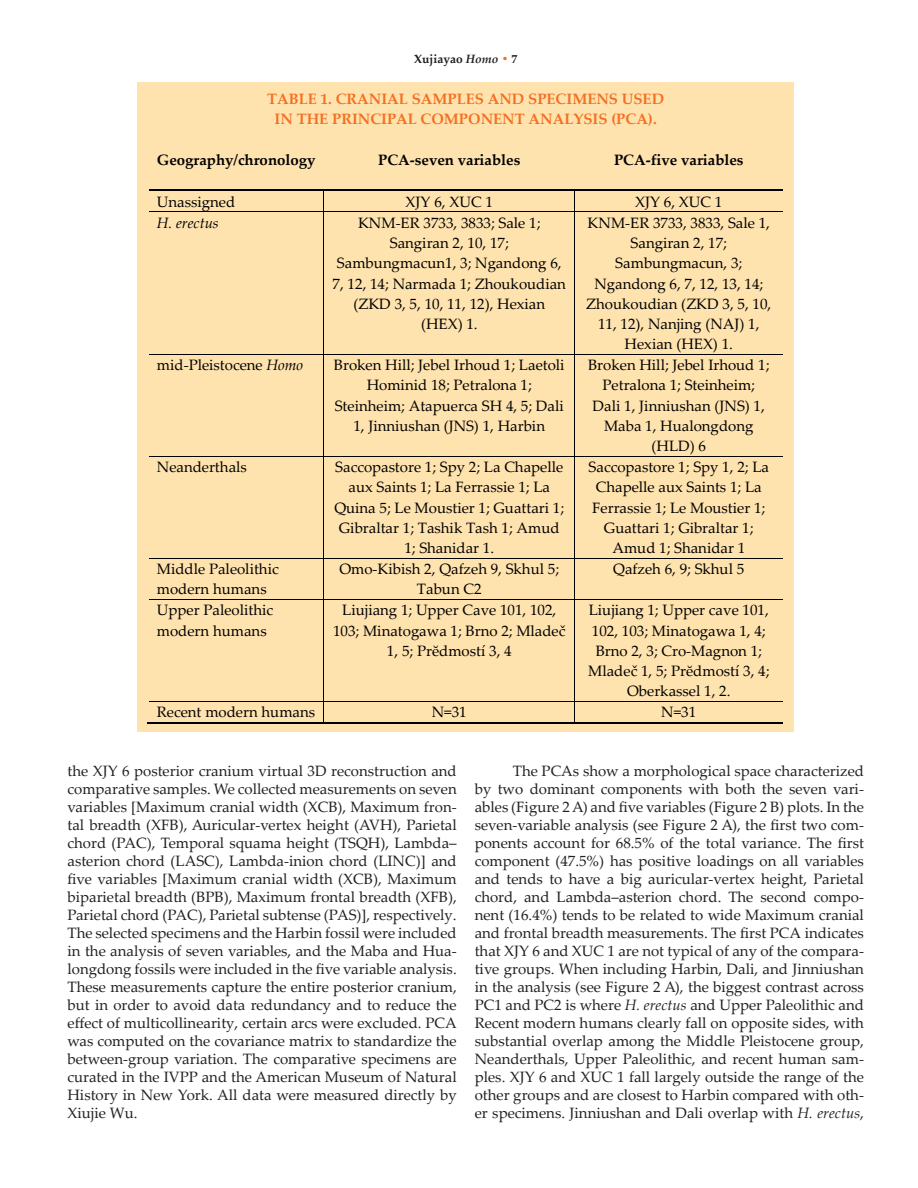
<style>
.page{position:relative;width:918px;height:1188px;background:#fff}
.page>*{position:absolute;margin:0;border:0;box-sizing:border-box;transform-origin:0 0}
.article_paragraph{font:15px/18px "Palatino Linotype";color:#231f20;text-align:justify}
.t1{font:15px/20.2px "Palatino Linotype";color:#000;text-align:center}
.t2{font:700 15px/20.2px "Palatino Linotype";color:#f37021;text-align:center}
.t3{font:700 15px "Palatino Linotype";color:#000}
.t4{font:italic 15px "Palatino Linotype";color:#000}
.t5{font:700 12px "Palatino Linotype";color:#231f20}
.s1{font-style:italic}
.s2{color:#f36e21}
</style>
<div class="page">
<div style="left:138px;top:83px;width:656px;height:649px;background:#ffe3af"></div>
<hr style="left:149px;top:190px;width:174px;height:1px;background:#000">
<hr style="left:325px;top:190px;width:250px;height:1px;background:#000">
<hr style="left:577px;top:190px;width:206px;height:1px;background:#000">
<hr style="left:149px;top:211px;width:174px;height:1px;background:#000">
<svg style="left:323px;top:190px;width:2px;height:22px"></svg>
<hr style="left:324px;top:211px;width:251px;height:1px;background:#000">
<hr style="left:575px;top:211px;width:208px;height:1px;background:#000">
<hr style="left:323px;top:212px;width:1px;height:142px;background:#000">
<hr style="left:575px;top:212px;width:1px;height:142px;background:#000">
<hr style="left:149px;top:354px;width:174px;height:1px;background:#000">
<hr style="left:324px;top:354px;width:251px;height:1px;background:#000">
<hr style="left:575px;top:354px;width:208px;height:1px;background:#000">
<hr style="left:323px;top:354px;width:1px;height:102px;background:#000">
<hr style="left:575px;top:354px;width:1px;height:102px;background:#000">
<hr style="left:149px;top:456px;width:174px;height:1px;background:#000">
<hr style="left:324px;top:456px;width:251px;height:1px;background:#000">
<hr style="left:575px;top:456px;width:208px;height:1px;background:#000">
<hr style="left:323px;top:456px;width:1px;height:102px;background:#000">
<hr style="left:575px;top:456px;width:1px;height:102px;background:#000">
<hr style="left:149px;top:558px;width:174px;height:1px;background:#000">
<hr style="left:324px;top:558px;width:251px;height:1px;background:#000">
<hr style="left:575px;top:558px;width:208px;height:1px;background:#000">
<hr style="left:323px;top:558px;width:1px;height:41px;background:#000">
<hr style="left:575px;top:558px;width:1px;height:41px;background:#000">
<hr style="left:149px;top:599px;width:174px;height:1px;background:#000">
<hr style="left:324px;top:599px;width:251px;height:1px;background:#000">
<hr style="left:575px;top:599px;width:208px;height:1px;background:#000">
<hr style="left:323px;top:600px;width:1px;height:101px;background:#000">
<hr style="left:575px;top:600px;width:1px;height:101px;background:#000">
<hr style="left:149px;top:701px;width:174px;height:1px;background:#000">
<hr style="left:324px;top:701px;width:251px;height:1px;background:#000">
<hr style="left:575px;top:701px;width:208px;height:1px;background:#000">
<hr style="left:148px;top:722px;width:175px;height:1px;background:#000">
<svg style="left:323px;top:701px;width:2px;height:22px"></svg>
<hr style="left:325px;top:722px;width:250px;height:1px;background:#000">
<hr style="left:576px;top:722px;width:207px;height:1px;background:#000">
<p class="t5" style="left:414px;top:50px;width:105px">Xujiayao <span class="s1">Homo</span> <span class="s2">•</span> 7</p>
<p class="t2" style="left:267px;top:88px;width:399px">TABLE 1. CRANIAL SAMPLES AND SPECIMENS USED<br>IN THE PRINCIPAL COMPONENT ANALYSIS (PCA).</p>
<p class="t3" style="left:157px;top:149px;width:160px">Geography/chronology</p>
<p class="t3" style="left:378px;top:149px;width:144px">PCA-seven variables</p>
<p class="t3" style="left:614px;top:149px;width:131px">PCA-five variables</p>
<p class="t1" style="left:157px;top:191px;width:80px">Unassigned</p>
<p class="t1" style="left:406px;top:191px;width:89px">XJY 6, XUC 1</p>
<p class="t1" style="left:635px;top:191px;width:89px">XJY 6, XUC 1</p>
<p class="t4" style="left:157px;top:212px;width:63px">H. erectus</p>
<p class="t1" style="left:333px;top:212px;width:235px">KNM-ER 3733, 3833; Sale 1;<br>Sangiran 2, 10, 17;<br>Sambungmacun1, 3; Ngandong 6,<br>7, 12, 14; Narmada 1; Zhoukoudian (ZKD 3, 5, 10, 11, 12), Hexian (HEX) 1.</p>
<p class="t1" style="left:586px;top:212px;width:187px">KNM-ER 3733, 3833, Sale 1,<br>Sangiran 2, 17;<br>Sambungmacun, 3;<br>Ngandong 6, 7, 12, 13, 14;<br>Zhoukoudian (ZKD 3, 5, 10,<br>11, 12), Nanjing (NAJ) 1,<br>Hexian (HEX) 1.</p>
<p class="t1" style="left:157px;top:354px;width:148px">mid-Pleistocene <span class="s1">Homo</span></p>
<p class="t1" style="left:334px;top:354px;width:232px">Broken Hill; Jebel Irhoud 1; Laetoli<br>Hominid 18; Petralona 1;<br>Steinheim; Atapuerca SH 4, 5; Dali<br>1, Jinniushan (JNS) 1, Harbin</p>
<p class="t1" style="left:588px;top:354px;width:183px">Broken Hill; Jebel Irhoud 1;<br>Petralona 1; Steinheim;<br>Dali 1, Jinniushan (JNS) 1,<br>Maba 1, Hualongdong (HLD) 6</p>
<p class="t1" style="left:157px;top:456px;width:92px">Neanderthals</p>
<p class="t1" style="left:334px;top:456px;width:231px">Saccopastore 1; Spy 2; La Chapelle aux Saints 1; La Ferrassie 1; La<br>Quina 5; Le Moustier 1; Guattari 1;<br>Gibraltar 1; Tashik Tash 1; Amud<br>1; Shanidar 1.</p>
<p class="t1" style="left:589px;top:456px;width:182px">Saccopastore 1; Spy 1, 2; La<br>Chapelle aux Saints 1; La<br>Ferrassie 1; Le Moustier 1;<br>Guattari 1; Gibraltar 1;<br>Amud 1; Shanidar 1</p>
<p class="t1" style="left:157px;top:558px;width:123px;text-align:left">Middle Paleolithic modern humans</p>
<p class="t1" style="left:339px;top:558px;width:221px">Omo-Kibish 2, Qafzeh 9, Skhul 5;<br>Tabun C2</p>
<p class="t1" style="left:613px;top:558px;width:133px">Qafzeh 6, 9; Skhul 5</p>
<p class="t1" style="left:157px;top:600px;width:118px;text-align:left">Upper Paleolithic modern humans</p>
<p class="t1" style="left:333px;top:600px;width:234px">Liujiang 1; Upper Cave 101, 102,<br>103; Minatogawa 1; Brno 2; Mladeč<br>1, 5; Prĕdmostí 3, 4</p>
<p class="t1" style="left:588px;top:600px;width:183px">Liujiang 1; Upper cave 101,<br>102, 103; Minatogawa 1, 4;<br>Brno 2, 3; Cro-Magnon 1;<br>Mladeč 1, 5; Prĕdmostí 3, 4;<br>Oberkassel 1, 2.</p>
<p class="t1" style="left:157px;top:701px;width:160px">Recent modern humans</p>
<p class="t1" style="left:432px;top:701px;width:36px">N=31</p>
<p class="t1" style="left:661px;top:701px;width:36px">N=31</p>
<p class="article_paragraph" style="left:68px;top:761px;width:391px">the XJY 6 posterior cranium virtual 3D reconstruction and comparative samples. We collected measurements on seven variables [Maximum cranial width (XCB), Maximum fron&shy;tal breadth (XFB), Auricular-vertex height (AVH), Parietal chord (PAC), Temporal squama height (TSQH), Lambda– asterion chord (LASC), Lambda-inion chord (LINC)] and five variables [Maximum cranial width (XCB), Maximum biparietal breadth (BPB), Maximum frontal breadth (XFB), Parietal chord (PAC), Parietal subtense (PAS)], respectively.<br>The selected specimens and the Harbin fossil were included in the analysis of seven variables, and the Maba and Hua&shy;longdong fossils were included in the five variable analysis.<br>These measurements capture the entire posterior cranium, but in order to avoid data redundancy and to reduce the effect of multicollinearity, certain arcs were excluded. PCA was computed on the covariance matrix to standardize the between-group variation. The comparative specimens are curated in the IVPP and the American Museum of Natural History in New York. All data were measured directly by Xiujie Wu.</p>
<p class="article_paragraph" style="left:475px;top:761px;width:391px;text-indent:38px">The PCAs show a morphological space characterized by two dominant components with both the seven vari&shy;ables (Figure 2 A) and five variables (Figure 2 B) plots. In the seven-variable analysis (see Figure 2 A), the first two com&shy;ponents account for 68.5% of the total variance. The first component (47.5%) has positive loadings on all variables and tends to have a big auricular-vertex height, Parietal chord, and Lambda–asterion chord. The second compo&shy;nent (16.4%) tends to be related to wide Maximum cranial and frontal breadth measurements. The first PCA indicates that XJY 6 and XUC 1 are not typical of any of the compara&shy;tive groups. When including Harbin, Dali, and Jinniushan in the analysis (see Figure 2 A), the biggest contrast across PC1 and PC2 is where <span class="s1">H. erectus</span> and Upper Paleolithic and Recent modern humans clearly fall on opposite sides, with substantial overlap among the Middle Pleistocene group, Neanderthals, Upper Paleolithic, and recent human sam&shy;ples. XJY 6 and XUC 1 fall largely outside the range of the other groups and are closest to Harbin compared with oth&shy;er specimens. Jinniushan and Dali overlap with <span class="s1">H. erectus</span>,</p>
</div>
